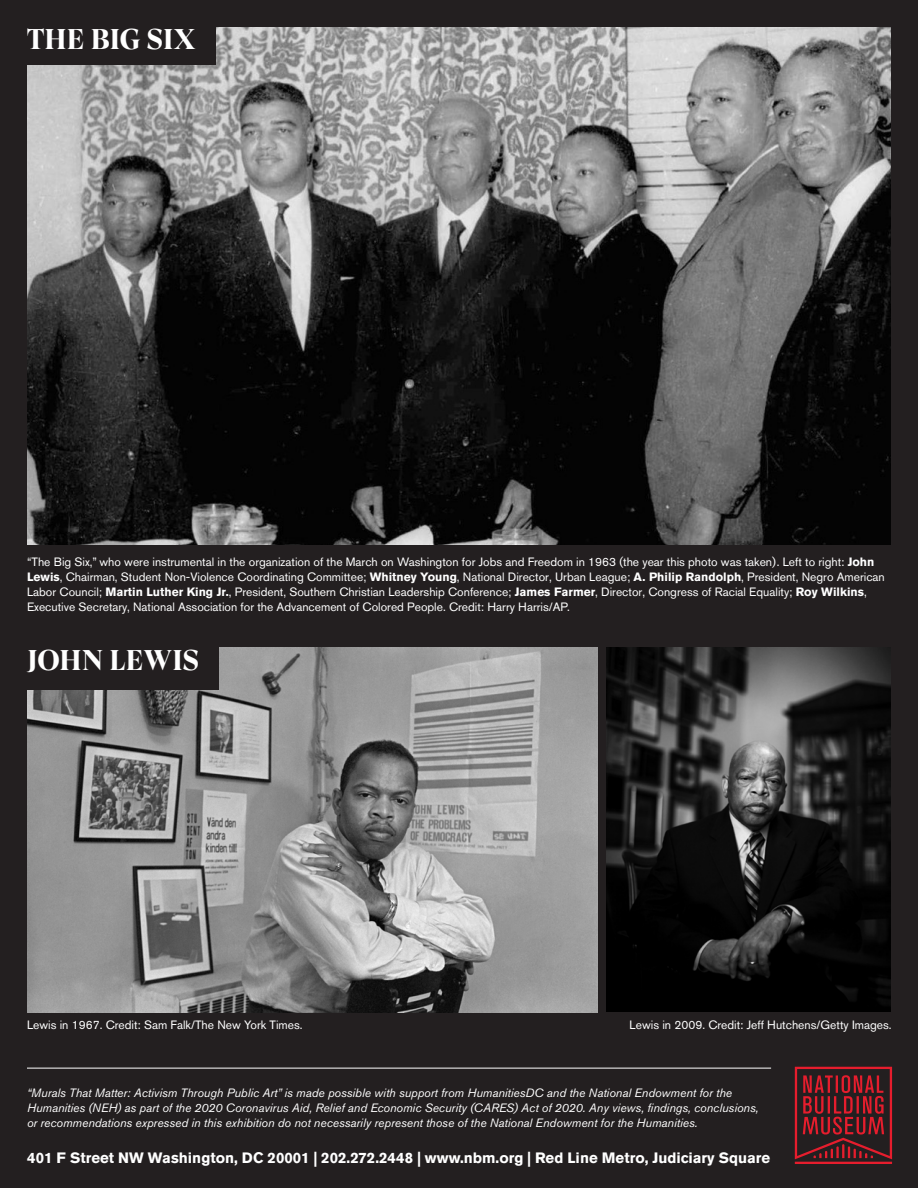
<style>
.page{position:relative;width:918px;height:1188px;background:#231f20}
.page>*{position:absolute;margin:0;border:0;box-sizing:border-box;transform-origin:0 0}
.t1{font:700 28.5px "GT Super Display";letter-spacing:.01em;color:#fff}
.t2{font:700 15px "Akzidenz Grotesk BE";color:#fff}
.t3{font:12px/15px "Akzidenz Grotesk BQ";color:#fff}
.t4{font:italic 12px/15px "Akzidenz Grotesk BQ";color:#fff}
.s1{font-weight:700}
</style>
<div class="page">
<img style="left:27px;top:27px;width:864px;height:517px">
<img style="left:607px;top:647px;width:284px;height:365px">
<img style="left:27px;top:647px;width:570px;height:365px">
<svg style="left:795px;top:1067px;width:97px;height:97px"></svg>
<div style="left:3px;top:631px;width:216px;height:58px;background:#231f20"></div>
<div style="left:0;top:6px;width:216px;height:59px;background:#231f20"></div>
<hr style="left:27px;top:1068px;width:744px;height:1px;background:#fff">
<p class="t1" style="left:27px;top:24px;width:170px">THE BIG SIX</p>
<p class="t3" style="left:27px;top:554px;width:859px">“The Big Six,” who were instrumental in the organization of the March on Washington for Jobs and Freedom in 1963 (the year this photo was taken). Left to right: <span class="s1">John Lewis</span>, Chairman, Student Non-Violence Coordinating Committee; <span class="s1">Whitney Young</span>, National Director, Urban League; <span class="s1">A. Philip Randolph</span>, President, Negro American Labor Council; <span class="s1">Martin Luther King Jr.</span>, President, Southern Christian Leadership Conference; <span class="s1">James Farmer</span>, Director, Congress of Racial Equality; <span class="s1">Roy Wilkins</span>, Executive Secretary, National Association for the Advancement of Colored People. Credit: Harry Harris/AP.</p>
<p class="t1" style="left:27px;top:645px;width:173px">JOHN LEWIS</p>
<p class="t3" style="left:27px;top:1017px;width:277px">Lewis in 1967. Credit: Sam Falk/The New York Times.</p>
<p class="t3" style="left:630px;top:1017px;width:263px">Lewis in 2009. Credit: Jeff Hutchens/Getty Images.</p>
<p class="t4" style="left:27px;top:1085px;width:733px">“Murals That Matter: Activism Through Public Art” is made possible with support from HumanitiesDC and the National Endowment for the<br>Humanities (NEH) as part of the 2020 Coronavirus Aid, Relief and Economic Security (CARES) Act of 2020. Any views, findings, conclusions, or recommendations expressed in this exhibition do not necessarily represent those of the National Endowment for the Humanities.</p>
<p class="t2" style="left:27px;top:1149px;width:745px">401 F Street NW Washington, DC 20001 | 202.272.2448 | www.nbm.org | Red Line Metro, Judiciary Square</p>
</div>
